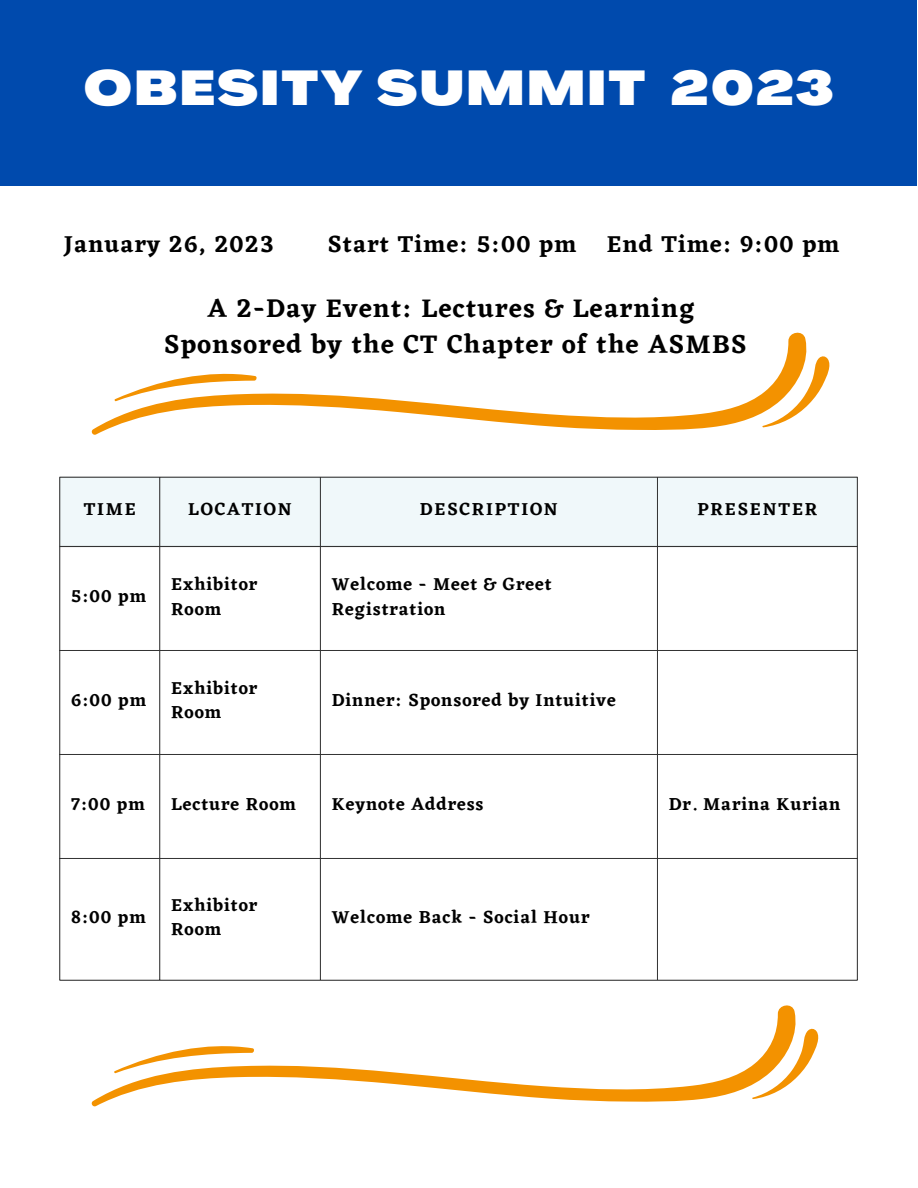
<style>
.page{position:relative;width:918px;height:1188px;background:#fff}
.page>*{position:absolute;margin:0;border:0;box-sizing:border-box;transform-origin:0 0}
.t1{font:900 expanded 48px "Agrandir";letter-spacing:.05em;color:#fff}
.t2{font:600 26.55px/36.2px "Eczar";letter-spacing:.05em;color:#000;text-align:center}
.t3{font:600 24px "Eczar";letter-spacing:.05em;color:#000}
.t4{font:600 18px/24.8px "Eczar";letter-spacing:.05em;color:#000}
.t5{font:600 18px "Eczar";letter-spacing:.1em;color:#000}
</style>
<div class="page">
<div style="left:0;top:0;width:917px;height:185px;background:#004aad"></div>
<div style="left:60px;top:478px;width:797px;height:68px;background:#f0f8fa"></div>
<hr style="left:59px;top:477px;width:1px;height:503px;background:#333">
<hr style="left:159px;top:477px;width:1px;height:503px;background:#333">
<hr style="left:320px;top:477px;width:1px;height:503px;background:#333">
<hr style="left:657px;top:477px;width:1px;height:503px;background:#333">
<hr style="left:857px;top:477px;width:1px;height:503px;background:#333">
<hr style="left:59px;top:477px;width:799px;height:1px;background:#333">
<hr style="left:59px;top:650px;width:799px;height:1px;background:#333">
<hr style="left:59px;top:754px;width:799px;height:1px;background:#333">
<hr style="left:59px;top:858px;width:799px;height:1px;background:#333">
<hr style="left:59px;top:980px;width:799px;height:1px;background:#333">
<hr style="left:59px;top:546px;width:799px;height:1px;background:#333">
<svg style="left:91px;top:1005px;width:705px;height:102px"></svg>
<svg style="left:114px;top:1041px;width:141px;height:33px"></svg>
<svg style="left:752px;top:1028px;width:67px;height:71px"></svg>
<svg style="left:91px;top:332px;width:716px;height:103px"></svg>
<svg style="left:114px;top:369px;width:144px;height:33px"></svg>
<svg style="left:762px;top:355px;width:68px;height:72px"></svg>
<h1 class="t1" style="left:84px;top:69px;width:752px">OBESITY SUMMIT 2023</h1>
<h3 class="t3" style="left:64px;top:230px;width:212px">January 26, 2023</h3>
<h3 class="t3" style="left:328px;top:230px;width:250px">Start Time: 5:00 pm</h3>
<h3 class="t3" style="left:607px;top:230px;width:234px">End Time: 9:00 pm</h3>
<h2 class="t2" style="left:164px;top:290px;width:584px">A 2-Day Event: Lectures &amp; Learning<br>Sponsored by the CT Chapter of the ASMBS</h2>
<p class="t4" style="left:84px;top:496px;width:54px">TIME</p>
<p class="t5" style="left:188px;top:498px;width:105px">LOCATION</p>
<p class="t5" style="left:420px;top:498px;width:139px">DESCRIPTION</p>
<p class="t5" style="left:697px;top:498px;width:121px">PRESENTER</p>
<p class="t4" style="left:71px;top:584px;width:76px">5:00 pm</p>
<p class="t4" style="left:71px;top:687px;width:76px">6:00 pm</p>
<p class="t4" style="left:171px;top:571px;width:88px">Exhibitor<br>Room</p>
<p class="t4" style="left:332px;top:571px;width:221px">Welcome - Meet &amp; Greet<br>Registration</p>
<p class="t4" style="left:171px;top:675px;width:88px">Exhibitor<br>Room</p>
<p class="t4" style="left:332px;top:687px;width:285px">Dinner: Sponsored by Intuitive</p>
<p class="t4" style="left:71px;top:791px;width:75px">7:00 pm</p>
<p class="t4" style="left:171px;top:791px;width:126px">Lecture Room</p>
<p class="t4" style="left:332px;top:791px;width:153px">Keynote Address</p>
<p class="t4" style="left:669px;top:791px;width:173px">Dr. Marina Kurian</p>
<p class="t4" style="left:71px;top:904px;width:76px">8:00 pm</p>
<p class="t4" style="left:171px;top:892px;width:88px">Exhibitor<br>Room</p>
<p class="t4" style="left:332px;top:904px;width:259px">Welcome Back - Social Hour</p>
</div>
